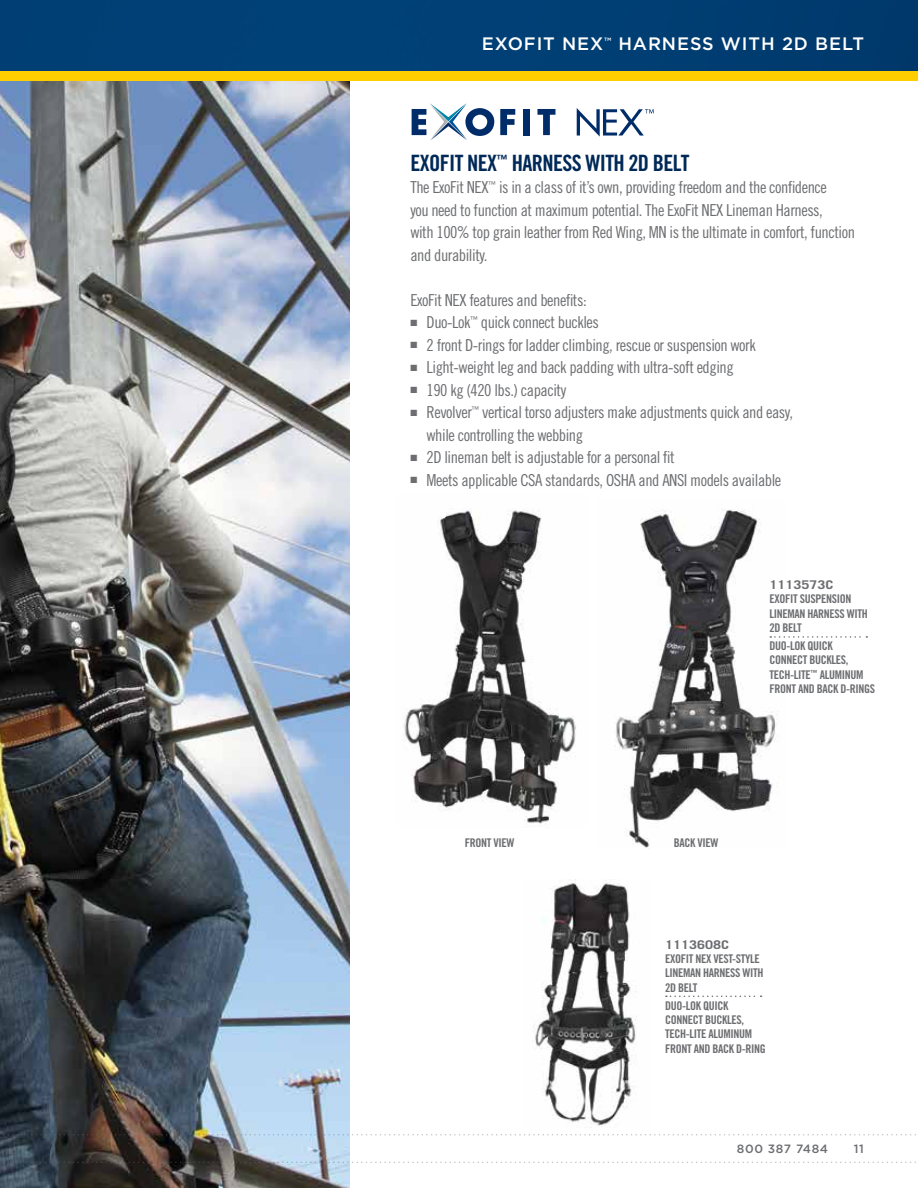
<style>
.page{position:relative;width:918px;height:1188px;background:#fff}
.page>*{position:absolute;margin:0;border:0;box-sizing:border-box;transform-origin:0 0}
.t1{font:22.5px "Trade Gothic Bold Cond Twenty";letter-spacing:-.03em;color:#002957}
.t2{font:500 18px "Gotham";letter-spacing:.05em;color:#fff}
.t3{font:16.5px/22.5px "Trade Gothic LT Std Cn 18";letter-spacing:-.03em;color:#6d6e71}
.t4{font:12px/14.2px "Trade Gothic LT Std Bd Cn 20";letter-spacing:-.03em;color:#6d6e71}
.t5{font:700 12px "Trade Gothic LT Std";color:#6d6e71;scale:1.2 1}
.t6{font:500 12px "Gotham";letter-spacing:.05em;color:#6d6e71}
</style>
<div class="page">
<img style="left:0;top:81px;width:350px;height:1107px">
<div style="left:0;top:24px;width:918px;height:57px;background:#ffce00"></div>
<div style="left:0;top:0;width:918px;height:71px;background:#003f74"></div>
<svg style="left:0;top:1134px;width:916px;height:2px"></svg>
<svg style="left:0;top:1162px;width:916px;height:1px"></svg>
<svg style="left:412px;top:103px;width:82px;height:37px"></svg>
<svg style="left:500px;top:109px;width:15px;height:26px"></svg>
<div style="left:523px;top:109px;width:7px;height:26px;background:#002d6a"></div>
<svg style="left:537px;top:109px;width:18px;height:26px"></svg>
<svg style="left:577px;top:108px;width:77px;height:29px"></svg>
<img style="left:533px;top:879px;width:104px;height:249px">
<svg style="left:666px;top:996px;width:96px;height:1px"></svg>
<img style="left:404px;top:510px;width:172px;height:314px">
<img style="left:614px;top:509px;width:163px;height:339px">
<svg style="left:770px;top:636px;width:97px;height:2px"></svg>
<p class="t2" style="left:482px;top:32px;width:384px">EXOFIT NEX<sup>™</sup> HARNESS WITH 2D BELT</p>
<h1 class="t1" style="left:410px;top:149px;width:143px">EXOFIT NEX<sup>™</sup> HARNESS</h1>
<h1 class="t1" style="left:586px;top:149px;width:105px">WITH 2D BELT</h1>
<p class="t3" style="left:410px;top:176px;width:446px">The ExoFit NEX<sup>™</sup> is in a class of it’s own, providing freedom and the confidence<br>you need to function at maximum potential. The ExoFit NEX Lineman Harness,<br>with 100% top grain leather from Red Wing, MN is the ultimate in comfort, function and durability.</p>
<p class="t3" style="left:410px;top:288px;width:178px">ExoFit NEX features and benefits:</p>
<p class="t3" style="left:410px;top:311px;width:190px">■ Duo-Lok<sup>™</sup> quick connect buckles</p>
<p class="t3" style="left:410px;top:333px;width:347px">■ 2 front D-rings for ladder climbing, rescue or suspension work</p>
<p class="t3" style="left:410px;top:356px;width:325px">■ Light-weight leg and back padding with ultra-soft edging</p>
<p class="t3" style="left:410px;top:378px;width:157px">■ 190 kg (420 lbs.) capacity</p>
<p class="t3" style="left:427px;top:401px;width:368px;text-indent:-16px">■ Revolver<sup>™</sup> vertical torso adjusters make adjustments quick and easy, while controlling the webbing</p>
<p class="t3" style="left:410px;top:446px;width:266px">■ 2D lineman belt is adjustable for a personal fit</p>
<p class="t3" style="left:410px;top:468px;width:372px">■ Meets applicable CSA standards, OSHA and ANSI models available</p>
<p class="t5" style="left:770px;top:578px;width:55px">1113573C</p>
<p class="t4" style="left:770px;top:592px;width:84px;text-align:justify">EXOFIT SUSPENSION LINEMAN HARNESS WITH 2D BELT</p>
<p class="t4" style="left:770px;top:639px;width:44px">DUO-LOKQUICK<br>CONNECT</p>
<p class="t4" style="left:809px;top:653px;width:7px">BUCKLES</p>
<p class="t4" style="left:846px;top:653px;width:4px">,</p>
<p class="t4" style="left:770px;top:667px;width:57px">TECH-LITE<sup>™</sup> ALUMINUM<br>FRONT</p>
<p class="t4" style="left:798px;top:681px;width:25px">AND BACK</p>
<p class="t4" style="left:840px;top:681px;width:16px">D-RINGS</p>
<p class="t4" style="left:465px;top:835px;width:51px">FRONT VIEW</p>
<p class="t4" style="left:674px;top:835px;width:46px">BACK VIEW</p>
<p class="t5" style="left:665px;top:937px;width:55px">1113608C</p>
<p class="t4" style="left:665px;top:952px;width:77px">EXOFIT NEX VEST-STYLE<br>LINEMAN</p>
<p class="t4" style="left:703px;top:966px;width:7px">HARNESS</p>
<p class="t4" style="left:742px;top:966px;width:7px">WITH</p>
<p class="t4" style="left:665px;top:978px;width:44px;line-height:18.1px">2D BELT<br>DUO-LOKQUICK</p>
<p class="t4" style="left:665px;top:1013px;width:7px">CONNECT</p>
<p class="t4" style="left:705px;top:1013px;width:7px">BUCKLES</p>
<p class="t4" style="left:741px;top:1013px;width:4px">,</p>
<p class="t4" style="left:665px;top:1027px;width:50px">TECH-LITE ALUMINUM<br>FRONT</p>
<p class="t4" style="left:694px;top:1041px;width:25px">AND BACK</p>
<p class="t4" style="left:736px;top:1041px;width:16px">D-RING</p>
<p class="t6" style="left:737px;top:1141px;width:93px">800 387 7484</p>
<p class="t6" style="left:854px;top:1141px;width:12px">11</p>
</div>
